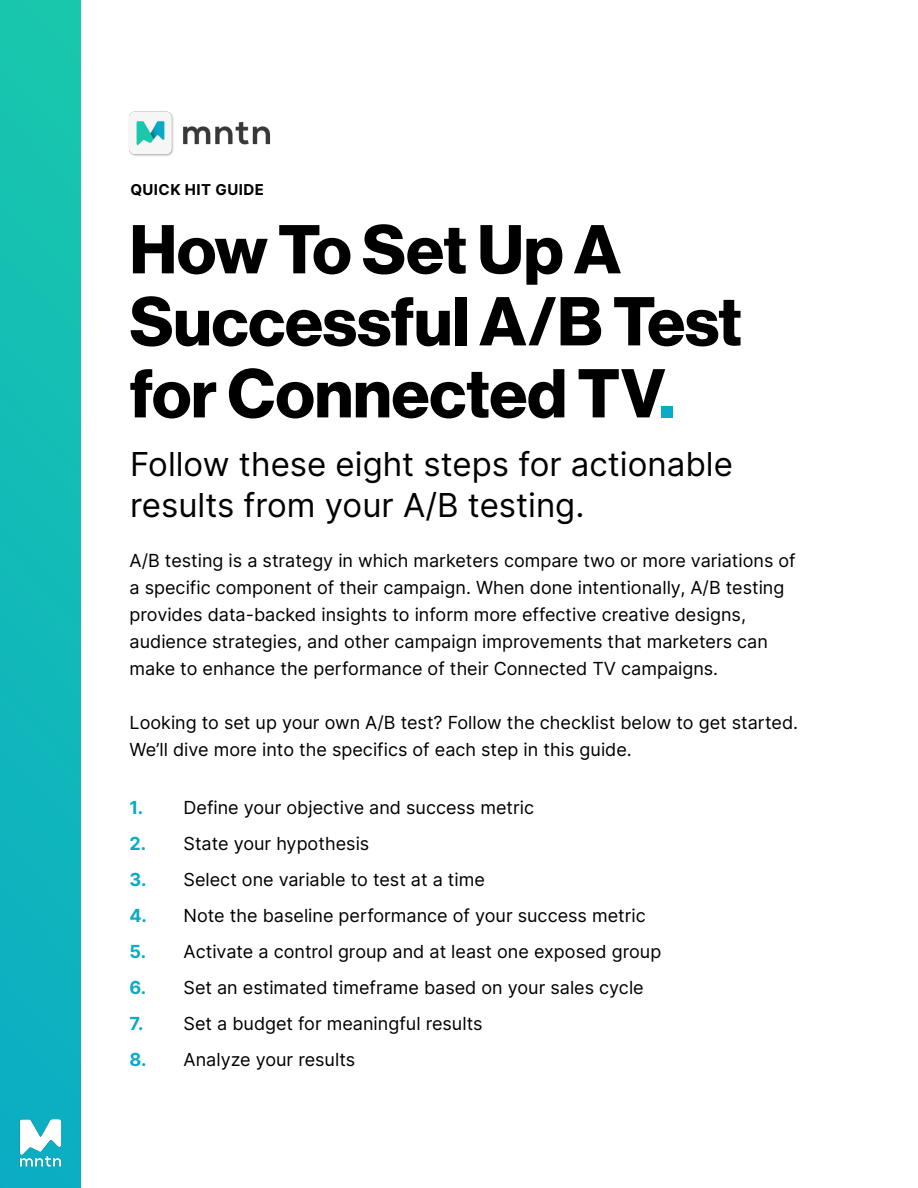
<style>
.page{position:relative;width:918px;height:1188px;background:#fff}
.page>*{position:absolute;margin:0;border:0;box-sizing:border-box;transform-origin:0 0}
.t1{font:67.5px/72px "N Haas Grotesk DS Pro 75 Bd";color:#000}
.t2{font:33px/40.5px "Inter";color:#000}
.t3{font:18px/27px "Inter";color:#000}
.t4{font:700 15px "Inter";letter-spacing:.03em;color:#000}
.s1{color:#0aabc5}
.s2{font-weight:700;color:#0aabc5}
</style>
<div class="page">
<div style="left:0;top:0;width:81px;height:1188px;background:#12bab8"></div>
<img style="left:129px;top:111px;width:142px;height:45px">
<p class="t4" style="left:130px;top:179px;width:135px">QUICK HIT GUIDE</p>
<h1 class="t1" style="left:130px;top:215px;width:614px">How To Set Up A<br>Successful A/B Test for Connected TV<span class="s1">.</span></h1>
<h2 class="t2" style="left:130px;top:443px;width:604px">Follow these eight steps for actionable results from your A/B testing.</h2>
<p class="t3" style="left:130px;top:547px;width:668px">A/B testing is a strategy in which marketers compare two or more variations of a specific component of their campaign. When done intentionally, A/B testing provides data-backed insights to inform more effective creative designs, audience strategies, and other campaign improvements that marketers can make to enhance the performance of their Connected TV campaigns.</p>
<p class="t3" style="left:130px;top:709px;width:670px">Looking to set up your own A/B test? Follow the checklist below to get started.<br>We’ll dive more into the specifics of each step in this guide.</p>
<p class="t3" style="left:130px;top:793px;width:406px"><span class="s2">1.</span> Define your objective and success metric</p>
<p class="t3" style="left:130px;top:829px;width:241px"><span class="s2">2.</span> State your hypothesis</p>
<p class="t3" style="left:130px;top:865px;width:357px"><span class="s2">3.</span> Select one variable to test at a time</p>
<p class="t3" style="left:130px;top:901px;width:518px"><span class="s2">4.</span> Note the baseline performance of your success metric</p>
<p class="t3" style="left:130px;top:937px;width:533px"><span class="s2">5.</span> Activate a control group and at least one exposed group</p>
<p class="t3" style="left:130px;top:973px;width:516px"><span class="s2">6.</span> Set an estimated timeframe based on your sales cycle</p>
<p class="t3" style="left:130px;top:1009px;width:354px"><span class="s2">7.</span> Set a budget for meaningful results</p>
<p class="t3" style="left:130px;top:1045px;width:227px"><span class="s2">8.</span> Analyze your results</p>
</div>
